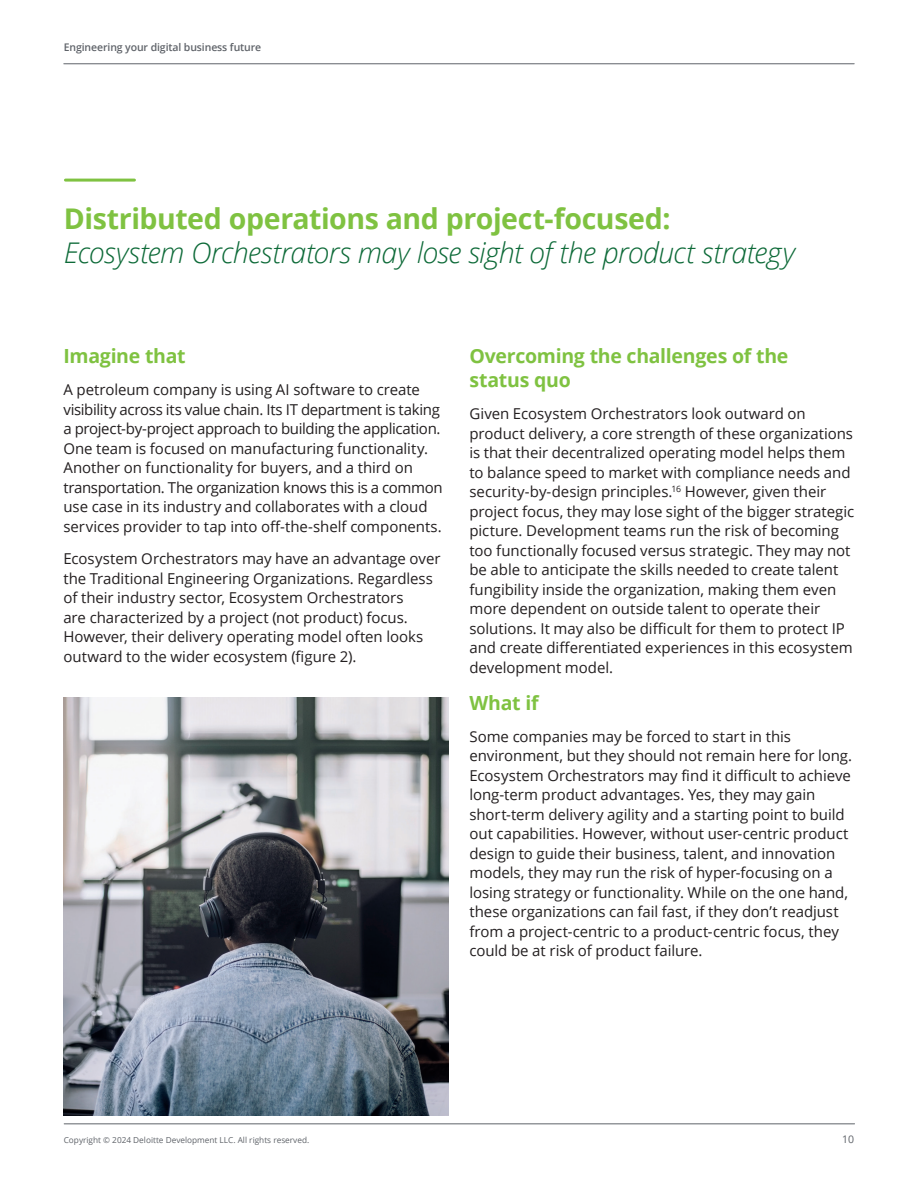
<style>
.page{position:relative;width:918px;height:1188px;background:#fff}
.page>*{position:absolute;margin:0;border:0;box-sizing:border-box;transform-origin:0 0}
.t1{font:italic 300 28.5px "Open Sans";letter-spacing:-.02em;color:#0d6a38}
.t2{font:700 28.5px "Open Sans";letter-spacing:-.015em;color:#7fc241}
.t3{font:700 19.5px/24px "Open Sans";letter-spacing:-.015em;color:#7fc241}
.t4{font:15px/19.5px "Open Sans";letter-spacing:-.005em;color:#231f20}
.t5{font:600 10.5px "Open Sans";letter-spacing:-.01em;color:#5f6369}
.t6{font:10.5px "Open Sans";color:#5f6369}
.t7{font:8.25px "Open Sans";color:#5f6369}
</style>
<div class="page">
<hr style="left:65px;top:179px;width:69px;height:3px;background:#7fc241">
<img style="left:63px;top:697px;width:385px;height:419px">
<hr style="left:64px;top:63px;width:790px;height:1px;background:#5f6369">
<hr style="left:64px;top:1123px;width:791px;height:1px;background:#5f6369">
<p class="t5" style="left:64px;top:40px;width:199px">Engineering your digital business future</p>
<h2 class="t2" style="left:64px;top:198px;width:608px">Distributed operations and project-focused:</h2>
<p class="t1" style="left:64px;top:233px;width:733px">Ecosystem Orchestrators may lose sight of the product strategy</p>
<h3 class="t3" style="left:63px;top:343px;width:124px">Imagine that</h3>
<p class="t4" style="left:63px;top:380px;width:381px">A petroleum company is using AI software to create visibility across its value chain. Its IT department is taking a project-by-project approach to building the application.<br>One team is focused on manufacturing functionality.<br>Another on functionality for buyers, and a third on transportation. The organization knows this is a common use case in its industry and collaborates with a cloud services provider to tap into off-the-shelf components.</p>
<p class="t4" style="left:63px;top:548px;width:379px">Ecosystem Orchestrators may have an advantage over the Traditional Engineering Organizations. Regardless of their industry sector, Ecosystem Orchestrators<br>are characterized by a project (not product) focus.<br>However, their delivery operating model often looks outward to the wider ecosystem (figure 2).</p>
<h3 class="t3" style="left:469px;top:343px;width:320px">Overcoming the challenges of the status quo</h3>
<p class="t4" style="left:469px;top:404px;width:386px">Given Ecosystem Orchestrators look outward on product delivery, a core strength of these organizations is that their decentralized operating model helps them to balance speed to market with compliance needs and security-by-design principles.<sup>16</sup> However, given their project focus, they may lose sight of the bigger strategic picture. Development teams run the risk of becoming too functionally focused versus strategic. They may not be able to anticipate the skills needed to create talent fungibility inside the organization, making them even more dependent on outside talent to operate their solutions. It may also be difficult for them to protect IP and create differentiated experiences in this ecosystem development model.</p>
<h3 class="t3" style="left:469px;top:690px;width:71px">What if</h3>
<p class="t4" style="left:469px;top:726px;width:384px">Some companies may be forced to start in this environment, but they should not remain here for long.<br>Ecosystem Orchestrators may find it difficult to achieve long-term product advantages. Yes, they may gain short-term delivery agility and a starting point to build out capabilities. However, without user-centric product design to guide their business, talent, and innovation models, they may run the risk of hyper-focusing on a losing strategy or functionality. While on the one hand, these organizations can fail fast, if they don’t readjust from a project-centric to a product-centric focus, they could be at risk of product failure.</p>
<p class="t7" style="left:64px;top:1135px;width:247px">Copyright © 2024 Deloitte Development LLC. All rights reserved.</p>
<p class="t6" style="left:842px;top:1132px;width:13px">10</p>
</div>
